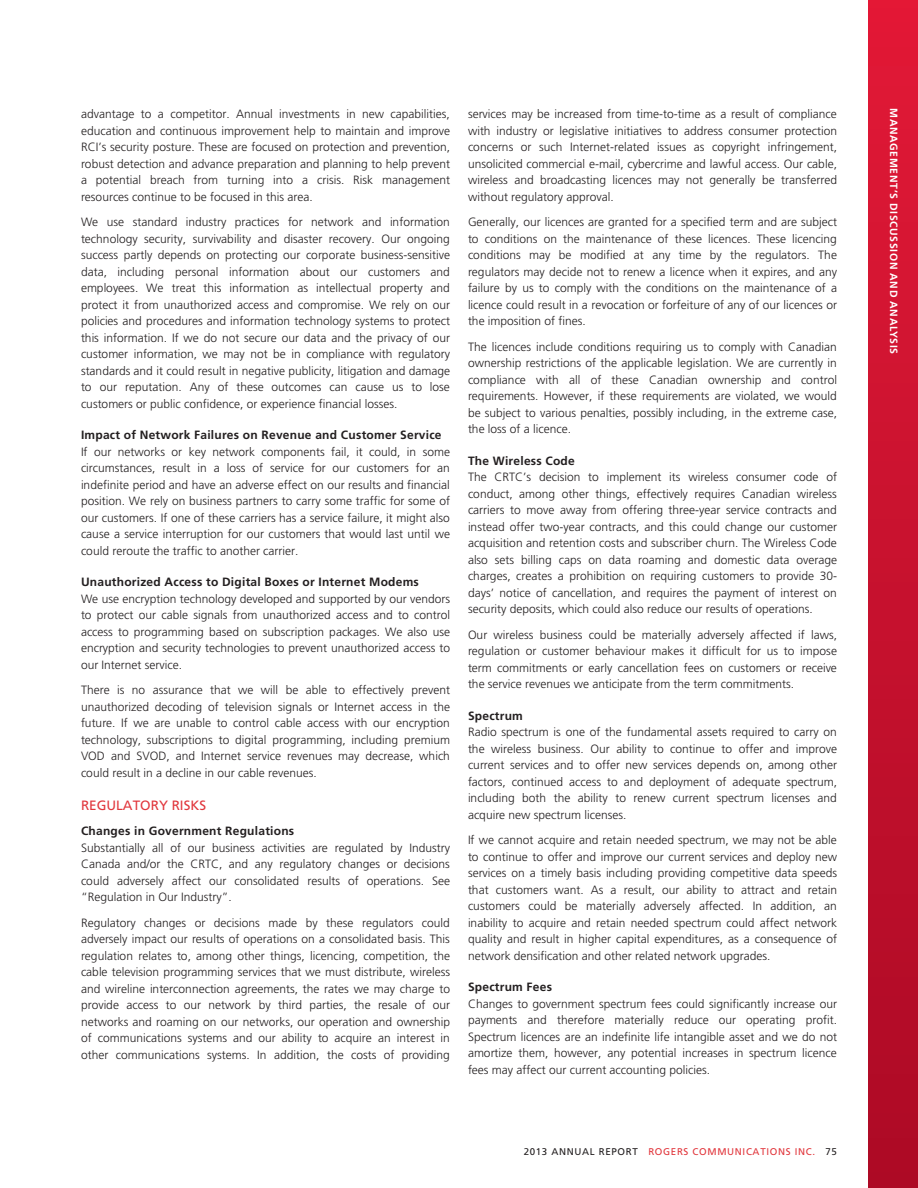
<style>
.page{position:relative;width:918px;height:1188px;background:#fff}
.page>*{position:absolute;margin:0;border:0;box-sizing:border-box;transform-origin:0 0}
.t1{font:13.5px "Frutiger";color:#e1373d}
.t2{font:300 12px/16.5px "Frutiger";color:#231f20;text-align:justify}
.t3{font:700 12px "Frutiger";letter-spacing:.02em;color:#231f20}
.t4{font:700 10.5px "Frutiger";letter-spacing:.055em;color:#fff}
.t5{font:9.75px "Frutiger";letter-spacing:.07em;color:#e1373d}
.s1{color:#231f20}
</style>
<div class="page">
<div style="left:868px;top:0;width:50px;height:1188px;background:linear-gradient(to bottom,#e21937,#ac0a25)"></div>
<p class="t2" style="left:81px;top:107px;width:371px">advantage to a competitor. Annual investments in new capabilities, education and continuous improvement help to maintain and improve RCI’s security posture. These are focused on protection and prevention, robust detection and advance preparation and planning to help prevent a potential breach from turning into a crisis. Risk management resources continue to be focused in this area.</p>
<p class="t2" style="left:81px;top:215px;width:371px">We use standard industry practices for network and information technology security, survivability and disaster recovery. Our ongoing success partly depends on protecting our corporate business-sensitive data, including personal information about our customers and employees. We treat this information as intellectual property and protect it from unauthorized access and compromise. We rely on our policies and procedures and information technology systems to protect this information. If we do not secure our data and the privacy of our customer information, we may not be in compliance with regulatory standards and it could result in negative publicity, litigation and damage to our reputation. Any of these outcomes can cause us to lose customers or public confidence, or experience financial losses.</p>
<p class="t3" style="left:81px;top:430px;width:362px">Impact of Network Failures on Revenue and Customer Service</p>
<p class="t2" style="left:81px;top:444px;width:371px">If our networks or key network components fail, it could, in some circumstances, result in a loss of service for our customers for an indefinite period and have an adverse effect on our results and financial position. We rely on business partners to carry some traffic for some of our customers. If one of these carriers has a service failure, it might also cause a service interruption for our customers that would last until we could reroute the traffic to another carrier.</p>
<p class="t3" style="left:81px;top:577px;width:339px">Unauthorized Access to Digital Boxes or Internet Modems</p>
<p class="t2" style="left:81px;top:591px;width:371px">We use encryption technology developed and supported by our vendors to protect our cable signals from unauthorized access and to control access to programming based on subscription packages. We also use encryption and security technologies to prevent unauthorized access to our Internet service.</p>
<p class="t2" style="left:81px;top:683px;width:371px">There is no assurance that we will be able to effectively prevent unauthorized decoding of television signals or Internet access in the future. If we are unable to control cable access with our encryption technology, subscriptions to digital programming, including premium VOD and SVOD, and Internet service revenues may decrease, which could result in a decline in our cable revenues.</p>
<p class="t1" style="left:81px;top:800px;width:127px">REGULATORY RISKS</p>
<p class="t3" style="left:81px;top:826px;width:215px">Changes in Government Regulations</p>
<p class="t2" style="left:81px;top:840px;width:371px">Substantially all of our business activities are regulated by Industry Canada and/or the CRTC, and any regulatory changes or decisions could adversely affect our consolidated results of operations. See “Regulation in Our Industry”.</p>
<p class="t2" style="left:81px;top:915px;width:371px">Regulatory changes or decisions made by these regulators could adversely impact our results of operations on a consolidated basis. This regulation relates to, among other things, licencing, competition, the cable television programming services that we must distribute, wireless and wireline interconnection agreements, the rates we may charge to provide access to our network by third parties, the resale of our networks and roaming on our networks, our operation and ownership of communications systems and our ability to acquire an interest in other communications systems. In addition, the costs of providing</p>
<p class="t2" style="left:468px;top:107px;width:371px">services may be increased from time-to-time as a result of compliance with industry or legislative initiatives to address consumer protection concerns or such Internet-related issues as copyright infringement, unsolicited commercial e-mail, cybercrime and lawful access. Our cable, wireless and broadcasting licences may not generally be transferred without regulatory approval.</p>
<p class="t2" style="left:468px;top:215px;width:371px">Generally, our licences are granted for a specified term and are subject to conditions on the maintenance of these licences. These licencing conditions may be modified at any time by the regulators. The regulators may decide not to renew a licence when it expires, and any failure by us to comply with the conditions on the maintenance of a licence could result in a revocation or forfeiture of any of our licences or the imposition of fines.</p>
<p class="t2" style="left:468px;top:339px;width:371px">The licences include conditions requiring us to comply with Canadian ownership restrictions of the applicable legislation. We are currently in compliance with all of these Canadian ownership and control requirements. However, if these requirements are violated, we would be subject to various penalties, possibly including, in the extreme case, the loss of a licence.</p>
<p class="t3" style="left:468px;top:456px;width:108px">The Wireless Code</p>
<p class="t2" style="left:468px;top:470px;width:371px">The CRTC’s decision to implement its wireless consumer code of conduct, among other things, effectively requires Canadian wireless carriers to move away from offering three-year service contracts and instead offer two-year contracts, and this could change our customer acquisition and retention costs and subscriber churn. The Wireless Code also sets billing caps on data roaming and domestic data overage charges, creates a prohibition on requiring customers to provide 30- days’ notice of cancellation, and requires the payment of interest on security deposits, which could also reduce our results of operations.</p>
<p class="t2" style="left:468px;top:627px;width:371px">Our wireless business could be materially adversely affected if laws, regulation or customer behaviour makes it difficult for us to impose term commitments or early cancellation fees on customers or receive the service revenues we anticipate from the term commitments.</p>
<p class="t3" style="left:468px;top:711px;width:56px">Spectrum</p>
<p class="t2" style="left:468px;top:725px;width:371px">Radio spectrum is one of the fundamental assets required to carry on the wireless business. Our ability to continue to offer and improve current services and to offer new services depends on, among other factors, continued access to and deployment of adequate spectrum, including both the ability to renew current spectrum licenses and acquire new spectrum licenses.</p>
<p class="t2" style="left:468px;top:833px;width:371px">If we cannot acquire and retain needed spectrum, we may not be able to continue to offer and improve our current services and deploy new services on a timely basis including providing competitive data speeds that customers want. As a result, our ability to attract and retain customers could be materially adversely affected. In addition, an inability to acquire and retain needed spectrum could affect network quality and result in higher capital expenditures, as a consequence of network densification and other related network upgrades.</p>
<p class="t3" style="left:468px;top:982px;width:86px">Spectrum Fees</p>
<p class="t2" style="left:468px;top:996px;width:371px">Changes to government spectrum fees could significantly increase our payments and therefore materially reduce our operating profit.<br>Spectrum licences are an indefinite life intangible asset and we do not amortize them, however, any potential increases in spectrum licence fees may affect our current accounting policies.</p>
<p class="t5" style="left:524px;top:1148px;width:315px"><span class="s1">2013 ANNUAL REPORT</span> ROGERS COMMUNICATIONS INC. <span class="s1">75</span></p>
<p class="t4" style="left:898px;top:108px;width:248px;rotate:90deg">MANAGEMENT’S DISCUSSION AND ANALYSIS</p>
</div>
